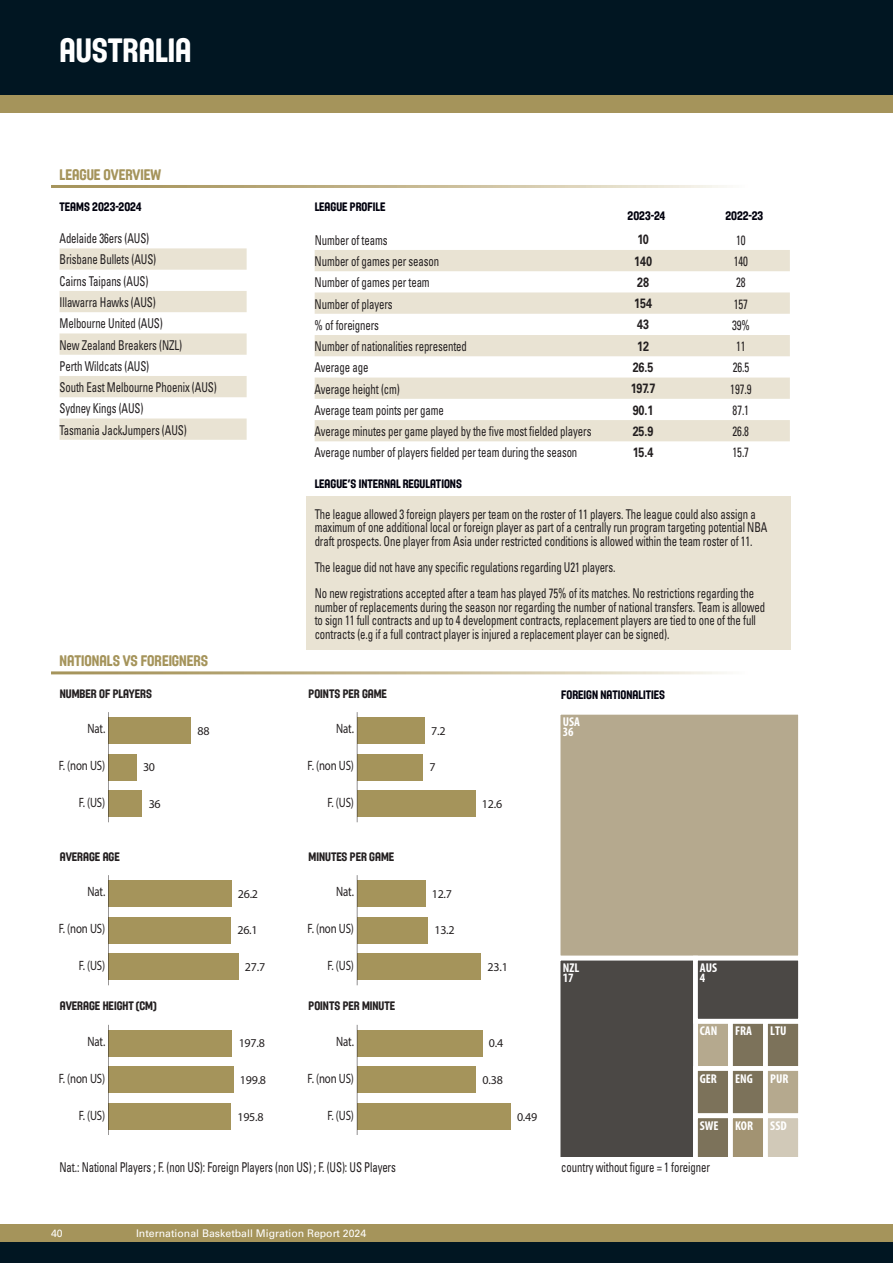
<style>
.page{position:relative;width:893px;height:1263px;background:#fff}
.page>*{position:absolute;margin:0;border:0;box-sizing:border-box;transform-origin:0 0}
.t1{font:33px "Fiba";color:#fff}
.t2{font:15px "Fiba";color:#a5945b}
.t3{font:condensed 13.5px/21.3px "Univers";letter-spacing:-.01em;color:#231f20;scale:.8 1}
.t4{font:700 13.5px "Univers";letter-spacing:-.01em;color:#231f20;scale:.8 1}
.t5{font:700 condensed 12.75px/9.9px "Myriad Pro";color:#fff}
.t6{font:12px "Fiba";color:#00000d}
.t7{font:12px "Fiba";color:#231f20}
.t8{font:condensed 12px "Univers";letter-spacing:-.02em;color:#231f20}
.t9{font:10.5px "Univers";color:#fff}
</style>
<div class="page">
<div style="left:0;top:0;width:893px;height:96px;background:#011622"></div>
<div style="left:0;top:96px;width:893px;height:17px;background:#a5945b"></div>
<div style="left:0;top:1225px;width:893px;height:17px;background:#a5945b"></div>
<div style="left:0;top:1242px;width:893px;height:21px;background:#011622"></div>
<svg style="left:60px;top:248px;width:187px;height:192px"></svg>
<div style="left:357px;top:717px;width:68px;height:27px;background:#a5945b"></div>
<div style="left:357px;top:754px;width:66px;height:26px;background:#a5945b"></div>
<div style="left:357px;top:791px;width:118px;height:26px;background:#a5945b"></div>
<hr style="left:357px;top:712px;width:1px;height:110px;background:#231f20">
<div style="left:108px;top:880px;width:123px;height:27px;background:#a5945b"></div>
<div style="left:108px;top:917px;width:123px;height:26px;background:#a5945b"></div>
<div style="left:108px;top:954px;width:130px;height:26px;background:#a5945b"></div>
<hr style="left:108px;top:875px;width:1px;height:110px;background:#231f20">
<div style="left:357px;top:880px;width:68px;height:27px;background:#a5945b"></div>
<div style="left:357px;top:917px;width:71px;height:26px;background:#a5945b"></div>
<div style="left:357px;top:954px;width:124px;height:26px;background:#a5945b"></div>
<hr style="left:357px;top:875px;width:1px;height:110px;background:#231f20">
<div style="left:108px;top:1030px;width:124px;height:26px;background:#a5945b"></div>
<div style="left:108px;top:1067px;width:125px;height:26px;background:#a5945b"></div>
<div style="left:108px;top:1103px;width:123px;height:27px;background:#a5945b"></div>
<hr style="left:108px;top:1025px;width:1px;height:110px;background:#231f20">
<div style="left:357px;top:1030px;width:125px;height:26px;background:#a5945b"></div>
<div style="left:357px;top:1067px;width:119px;height:26px;background:#a5945b"></div>
<div style="left:357px;top:1103px;width:154px;height:27px;background:#a5945b"></div>
<hr style="left:357px;top:1025px;width:1px;height:110px;background:#231f20">
<svg style="left:315px;top:250px;width:475px;height:191px;fill:#e9e3d3"></svg>
<div style="left:108px;top:717px;width:83px;height:27px;background:#a5945b"></div>
<div style="left:108px;top:754px;width:29px;height:26px;background:#a5945b"></div>
<div style="left:108px;top:791px;width:34px;height:26px;background:#a5945b"></div>
<hr style="left:108px;top:712px;width:1px;height:110px;background:#231f20">
<div style="left:306px;top:497px;width:485px;height:153px;background:#e9e3d3"></div>
<div style="left:558px;top:712px;width:242px;height:246px;background:#b5a98e"></div>
<div style="left:556px;top:710px;width:247px;height:250px;border:5px solid #fff"></div>
<svg style="left:556px;top:956px;width:247px;height:200px;background:#736f67"></svg>
<h1 class="t1" style="left:60px;top:31px;width:134px">AUSTRALIA</h1>
<p class="t2" style="left:60px;top:165px;width:103px">LEAGUE OVERVIEW</p>
<p class="t6" style="left:60px;top:199px;width:84px">TEAMS 2023-2024</p>
<p class="t6" style="left:315px;top:199px;width:72px">LEAGUE PROFILE</p>
<p class="t6" style="left:628px;top:209px;width:39px">2023-24</p>
<p class="t6" style="left:725px;top:209px;width:39px">2022-23</p>
<p class="t3" style="left:60px;top:228px;width:198px">Adelaide 36ers (AUS)<br>Brisbane Bullets (AUS)<br>Cairns Taipans (AUS)<br>Illawarra Hawks (AUS)<br>Melbourne United (AUS)<br>New Zealand Breakers (NZL)<br>Perth Wildcats (AUS)<br>South East Melbourne Phoenix (AUS)<br>Sydney Kings (AUS)<br>Tasmania JackJumpers (AUS)</p>
<p class="t3" style="left:315px;top:229px;width:93px">Number of teams</p>
<p class="t4" style="left:637px;top:232px;width:16px">10</p>
<p class="t3" style="left:736px;top:229px;width:13px">10</p>
<p class="t3" style="left:315px;top:250px;width:157px">Number of games per season</p>
<p class="t4" style="left:634px;top:253px;width:24px">140</p>
<p class="t3" style="left:734px;top:250px;width:19px">140</p>
<p class="t3" style="left:315px;top:272px;width:145px">Number of games per team</p>
<p class="t4" style="left:637px;top:274px;width:16px">28</p>
<p class="t3" style="left:736px;top:272px;width:13px">28</p>
<p class="t3" style="left:315px;top:293px;width:99px">Number of players</p>
<p class="t4" style="left:634px;top:296px;width:24px">154</p>
<p class="t3" style="left:734px;top:293px;width:19px">157</p>
<p class="t3" style="left:315px;top:314px;width:82px">% of foreigners</p>
<p class="t4" style="left:637px;top:317px;width:16px">43</p>
<p class="t3" style="left:732px;top:314px;width:24px">39%</p>
<p class="t3" style="left:315px;top:335px;width:192px">Number of nationalities represented</p>
<p class="t4" style="left:637px;top:338px;width:16px">12</p>
<p class="t3" style="left:736px;top:335px;width:13px">11</p>
<p class="t3" style="left:315px;top:357px;width:69px">Average age</p>
<p class="t4" style="left:633px;top:359px;width:27px">26.5</p>
<p class="t3" style="left:733px;top:357px;width:22px">26.5</p>
<p class="t3" style="left:315px;top:378px;width:108px">Average height (cm)</p>
<p class="t4" style="left:631px;top:381px;width:32px">197.7</p>
<p class="t3" style="left:730px;top:378px;width:28px">197.9</p>
<p class="t3" style="left:315px;top:399px;width:163px">Average team points per game</p>
<p class="t4" style="left:633px;top:402px;width:27px">90.1</p>
<p class="t3" style="left:733px;top:399px;width:22px">87.1</p>
<p class="t3" style="left:315px;top:420px;width:348px">Average minutes per game played by the five most fielded players</p>
<p class="t4" style="left:633px;top:423px;width:27px">25.9</p>
<p class="t3" style="left:733px;top:420px;width:22px">26.8</p>
<p class="t3" style="left:315px;top:442px;width:330px">Average number of players fielded per team during the season</p>
<p class="t4" style="left:633px;top:444px;width:27px">15.4</p>
<p class="t3" style="left:733px;top:442px;width:22px">15.7</p>
<p class="t6" style="left:315px;top:477px;width:149px">LEAGUE’S INTERNAL REGULATIONS</p>
<p class="t3" style="left:315px;top:507px;width:567px;line-height:13.5px">The league allowed 3 foreign players per team on the roster of 11 players. The league could also assign a maximum of one additional local or foreign player as part of a centrally run program targeting potential NBA draft prospects. One player from Asia under restricted conditions is allowed within the team roster of 11.</p>
<p class="t3" style="left:315px;top:554px;width:551px;line-height:26.2px">The league did not have any specific regulations regarding U21 players.<br>No new registrations accepted after a team has played 75% of its matches. No restrictions regarding the</p>
<p class="t3" style="left:315px;top:600px;width:565px;line-height:13.5px">number of replacements during the season nor regarding the number of national transfers. Team is allowed to sign 11 full contracts and up to 4 development contracts, replacement players are tied to one of the full contracts (e.g if a full contract player is injured a replacement player can be signed).</p>
<p class="t2" style="left:60px;top:651px;width:150px">NATIONALS VS FOREIGNERS</p>
<p class="t7" style="left:60px;top:686px;width:94px">NUMBER OF PLAYERS</p>
<p class="t7" style="left:309px;top:686px;width:80px">POINTS PER GAME</p>
<p class="t6" style="left:561px;top:687px;width:105px">FOREIGN NATIONALITIES</p>
<p class="t3" style="left:87px;top:718px;width:24px">Nat.</p>
<p class="t3" style="left:59px;top:755px;width:59px">F. (non US)</p>
<p class="t8" style="left:143px;top:760px;width:14px">30</p>
<p class="t8" style="left:197px;top:723px;width:14px">88</p>
<p class="t3" style="left:336px;top:718px;width:24px">Nat.</p>
<p class="t3" style="left:308px;top:755px;width:59px">F. (non US)</p>
<p class="t8" style="left:431px;top:723px;width:16px">7.2</p>
<p class="t8" style="left:429px;top:760px;width:8px">7</p>
<p class="t5" style="left:563px;top:717px;width:19px">USA<br>36</p>
<p class="t3" style="left:79px;top:792px;width:35px">F. (US)</p>
<p class="t8" style="left:149px;top:797px;width:14px">36</p>
<p class="t3" style="left:327px;top:792px;width:35px">F. (US)</p>
<p class="t8" style="left:482px;top:797px;width:22px">12.6</p>
<p class="t7" style="left:60px;top:849px;width:61px">AVERAGE AGE</p>
<p class="t7" style="left:309px;top:849px;width:87px">MINUTES PER GAME</p>
<p class="t3" style="left:87px;top:881px;width:24px">Nat.</p>
<p class="t3" style="left:59px;top:918px;width:59px">F. (non US)</p>
<p class="t8" style="left:238px;top:886px;width:22px">26.2</p>
<p class="t8" style="left:237px;top:923px;width:22px">26.1</p>
<p class="t3" style="left:336px;top:881px;width:24px">Nat.</p>
<p class="t3" style="left:308px;top:918px;width:59px">F. (non US)</p>
<p class="t8" style="left:432px;top:886px;width:22px">12.7</p>
<p class="t8" style="left:434px;top:923px;width:22px">13.2</p>
<p class="t3" style="left:79px;top:955px;width:35px">F. (US)</p>
<p class="t8" style="left:245px;top:960px;width:22px">27.7</p>
<p class="t3" style="left:327px;top:955px;width:35px">F. (US)</p>
<p class="t8" style="left:488px;top:960px;width:22px">23.1</p>
<p class="t5" style="left:563px;top:963px;width:18px">NZL<br>17</p>
<p class="t5" style="left:700px;top:963px;width:19px">AUS<br>4</p>
<p class="t7" style="left:60px;top:999px;width:98px">AVERAGE HEIGHT (CM)</p>
<p class="t7" style="left:309px;top:999px;width:88px">POINTS PER MINUTE</p>
<p class="t3" style="left:87px;top:1030px;width:24px">Nat.</p>
<p class="t3" style="left:59px;top:1067px;width:59px">F. (non US)</p>
<p class="t8" style="left:239px;top:1036px;width:28px">197.8</p>
<p class="t8" style="left:240px;top:1073px;width:28px">199.8</p>
<p class="t3" style="left:336px;top:1030px;width:24px">Nat.</p>
<p class="t3" style="left:308px;top:1067px;width:59px">F. (non US)</p>
<p class="t8" style="left:489px;top:1036px;width:16px">0.4</p>
<p class="t8" style="left:483px;top:1073px;width:22px">0.38</p>
<p class="t3" style="left:79px;top:1104px;width:35px">F. (US)</p>
<p class="t8" style="left:237px;top:1109px;width:28px">195.8</p>
<p class="t3" style="left:327px;top:1104px;width:35px">F. (US)</p>
<p class="t8" style="left:517px;top:1109px;width:22px">0.49</p>
<p class="t5" style="left:700px;top:1025px;width:19px">CAN</p>
<p class="t5" style="left:735px;top:1025px;width:18px">FRA</p>
<p class="t5" style="left:770px;top:1025px;width:18px">LTU</p>
<p class="t5" style="left:700px;top:1073px;width:19px">GER</p>
<p class="t5" style="left:700px;top:1120px;width:20px">SWE</p>
<p class="t5" style="left:735px;top:1073px;width:19px">ENG</p>
<p class="t5" style="left:770px;top:1073px;width:20px">PUR</p>
<p class="t5" style="left:735px;top:1120px;width:20px">KOR</p>
<p class="t5" style="left:770px;top:1120px;width:18px">SSD</p>
<p class="t3" style="left:60px;top:1156px;width:422px">Nat.: National Players ; F. (non US): Foreign Players (non US) ; F. (US): US Players</p>
<p class="t9" style="left:51px;top:1227px;width:13px">40</p>
<p class="t9" style="left:136px;top:1227px;width:232px">International Basketball Migration Report 2024</p>
<p class="t3" style="left:561px;top:1156px;width:187px">country without figure = 1 foreigner</p>
</div>
